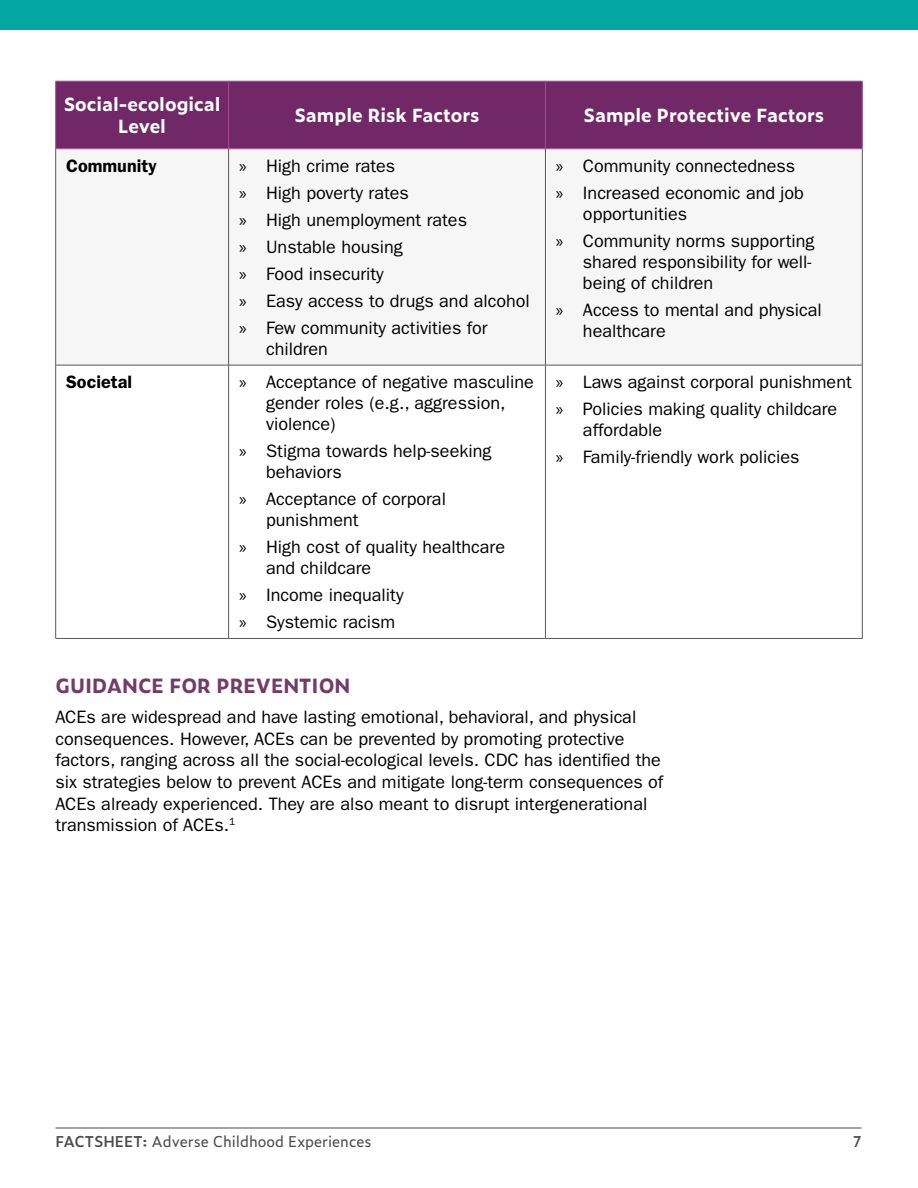
<style>
.page{position:relative;width:918px;height:1188px;background:#fff}
.page>*{position:absolute;margin:0;border:0;box-sizing:border-box;transform-origin:0 0}
.Heading_2{font:700 19.5px "Zeitung Micro Pro";color:#733b67}
.t1{font:18px/21px "ITC Franklin Gothic Std";color:#000}
.Table-Heading-TH{font:700 18px/21.6px "Zeitung Micro Pro";color:#fff;text-align:center}
.Table-Row-TD{font:600 18px "ITC Franklin Gothic Std";color:#000}
.t2{font:15px "Zeitung Pro";color:#4d4d4f}
.t3{font:600 15px "Zeitung Pro";color:#4d4d4f}
.s1{font-family:"Myriad Pro"}
.s2{font-weight:600}
</style>
<div class="page">
<hr style="left:56px;top:1128px;width:806px;height:1px;background:#4d4d4f">
<div style="left:0;top:0;width:918px;height:30px;background:#02a6a3"></div>
<div style="left:56px;top:82px;width:806px;height:67px;background:#702966"></div>
<div style="left:56px;top:150px;width:806px;height:215px;background:#f6f6f6"></div>
<hr style="left:228px;top:81px;width:1px;height:68px;background:#a54a94">
<hr style="left:545px;top:81px;width:1px;height:68px;background:#a54a94">
<hr style="left:56px;top:81px;width:173px;height:1px;background:#a54a94">
<hr style="left:55px;top:81px;width:1px;height:68px;background:#a54a94">
<hr style="left:229px;top:81px;width:316px;height:1px;background:#a54a94">
<hr style="left:545px;top:81px;width:317px;height:1px;background:#a54a94">
<hr style="left:862px;top:81px;width:1px;height:68px;background:#a54a94">
<hr style="left:56px;top:149px;width:173px;height:1px;background:#a54a94">
<hr style="left:229px;top:149px;width:316px;height:1px;background:#a54a94">
<hr style="left:545px;top:149px;width:317px;height:1px;background:#a54a94">
<hr style="left:55px;top:149px;width:1px;height:216px;background:#58595b">
<hr style="left:228px;top:149px;width:1px;height:216px;background:#58595b">
<hr style="left:545px;top:149px;width:1px;height:216px;background:#58595b">
<hr style="left:862px;top:149px;width:1px;height:216px;background:#58595b">
<hr style="left:56px;top:365px;width:173px;height:1px;background:#58595b">
<hr style="left:55px;top:365px;width:1px;height:273px;background:#58595b">
<hr style="left:229px;top:365px;width:316px;height:1px;background:#58595b">
<hr style="left:228px;top:365px;width:1px;height:273px;background:#58595b">
<hr style="left:545px;top:365px;width:317px;height:1px;background:#58595b">
<hr style="left:545px;top:365px;width:1px;height:273px;background:#58595b">
<hr style="left:862px;top:365px;width:1px;height:273px;background:#58595b">
<hr style="left:56px;top:638px;width:173px;height:1px;background:#58595b">
<hr style="left:229px;top:638px;width:316px;height:1px;background:#58595b">
<hr style="left:545px;top:638px;width:317px;height:1px;background:#58595b">
<p class="Table-Heading-TH" style="left:64px;top:93px;width:158px">Social-ecological<br>Level</p>
<p class="Table-Heading-TH" style="left:294px;top:103px;width:187px">Sample Risk Factors</p>
<p class="Table-Heading-TH" style="left:584px;top:103px;width:242px">Sample Protective Factors</p>
<p class="Table-Row-TD" style="left:66px;top:155px;width:92px">Community</p>
<p class="t1" style="left:239px;top:155px;width:158px"><span class="s1">»</span> High crime rates</p>
<p class="t1" style="left:239px;top:182px;width:171px"><span class="s1">»</span> High poverty rates</p>
<p class="t1" style="left:239px;top:209px;width:229px"><span class="s1">»</span> High unemployment rates</p>
<p class="t1" style="left:239px;top:236px;width:165px"><span class="s1">»</span> Unstable housing</p>
<p class="t1" style="left:239px;top:263px;width:146px"><span class="s1">»</span> Food insecurity</p>
<p class="t1" style="left:239px;top:290px;width:292px"><span class="s1">»</span> Easy access to drugs and alcohol</p>
<p class="t1" style="left:266px;top:317px;width:223px;text-indent:-27px"><span class="s1">»</span> Few community activities for children</p>
<p class="t1" style="left:556px;top:155px;width:241px"><span class="s1">»</span> Community connectedness</p>
<p class="t1" style="left:583px;top:182px;width:223px;text-indent:-27px"><span class="s1">»</span> Increased economic and job opportunities</p>
<p class="t1" style="left:583px;top:230px;width:233px;text-indent:-27px"><span class="s1">»</span> Community norms supporting shared responsibility for well&shy;being of children</p>
<p class="t1" style="left:583px;top:299px;width:240px;text-indent:-27px"><span class="s1">»</span> Access to mental and physical healthcare</p>
<p class="Table-Row-TD" style="left:66px;top:371px;width:67px">Societal</p>
<p class="t1" style="left:266px;top:371px;width:269px;text-indent:-27px"><span class="s1">»</span> Acceptance of negative masculine gender roles (e.g., aggression, violence)</p>
<p class="t1" style="left:266px;top:440px;width:227px;text-indent:-27px"><span class="s1">»</span> Stigma towards help-seeking behaviors</p>
<p class="t1" style="left:266px;top:488px;width:181px;text-indent:-27px"><span class="s1">»</span> Acceptance of corporal punishment</p>
<p class="t1" style="left:266px;top:536px;width:241px;text-indent:-27px"><span class="s1">»</span> High cost of quality healthcare and childcare</p>
<p class="t1" style="left:239px;top:584px;width:166px"><span class="s1">»</span> Income inequality</p>
<p class="t1" style="left:239px;top:611px;width:158px"><span class="s1">»</span> Systemic racism</p>
<p class="t1" style="left:556px;top:371px;width:297px"><span class="s1">»</span> Laws against corporal punishment</p>
<p class="t1" style="left:583px;top:398px;width:256px;text-indent:-27px"><span class="s1">»</span> Policies making quality childcare affordable</p>
<p class="t1" style="left:556px;top:446px;width:245px"><span class="s1">»</span> Family-friendly work policies</p>
<p class="Heading_2" style="left:56px;top:670px;width:296px">GUIDANCE FOR PREVENTION</p>
<p class="t1" style="left:56px;top:707px;width:609px;line-height:21.6px">ACEs are widespread and have lasting emotional, behavioral, and physical consequences. However, ACEs can be prevented by promoting protective factors, ranging across all the social-ecological levels. CDC has identified the six strategies below to prevent ACEs and mitigate long-term consequences of ACEs already experienced. They are also meant to disrupt intergenerational transmission of ACEs.<sup>1</sup></p>
<p class="t2" style="left:56px;top:1130px;width:317px"><span class="s2">FACTSHEET:</span> Adverse Childhood Experiences</p>
<p class="t3" style="left:853px;top:1130px;width:10px">7</p>
</div>
